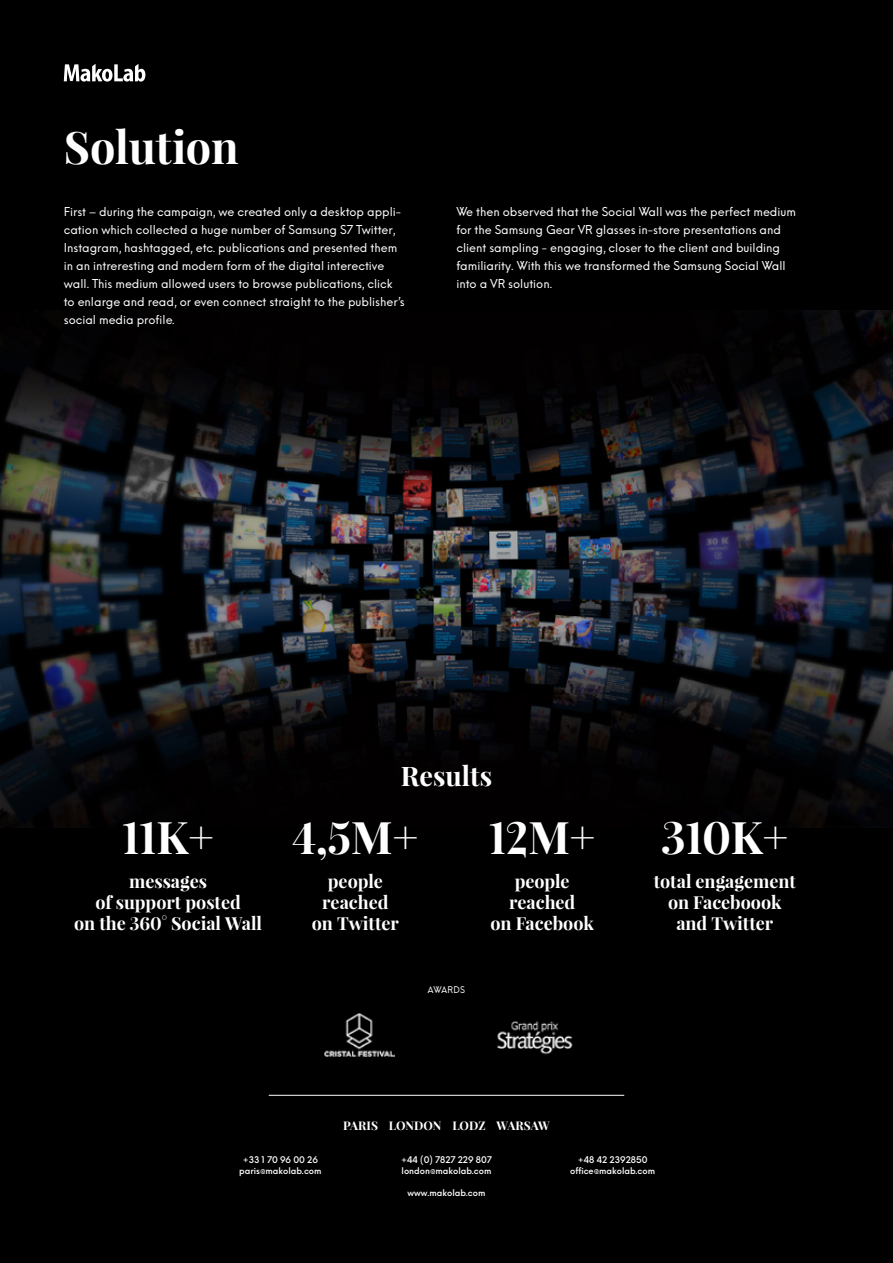
<style>
.page{position:relative;width:893px;height:1263px;background:#000}
.page>*{position:absolute;margin:0;border:0;box-sizing:border-box;transform-origin:0 0}
.Header_-_black{font:700 45px "Playfair Display";color:#fff}
.Header_-_black-2{font:700 27px "Playfair Display";color:#fff}
.t1{font:700 18px/21px "Playfair Display";color:#fff;text-align:center}
.t2{font:12px/18px "Neue Hans Kendrick";color:#fff}
.t3{font:700 12px "Playfair Display";color:#fff}
.t4{font:500 9px "Neue Hans Kendrick";color:#fff}
.Skill{font:9px "Neue Hans Kendrick";letter-spacing:.01em;color:#fff}
</style>
<div class="page">
<img style="left:0;top:310px;width:893px;height:517px">
<svg style="left:64px;top:64px;width:81px;height:18px"></svg>
<hr style="left:269px;top:1095px;width:355px;height:1px;background:#fff">
<img style="left:324px;top:1013px;width:71px;height:43px">
<img style="left:497px;top:1021px;width:76px;height:34px">
<p class="Header_-_black" style="left:64px;top:117px;width:177px">Solution</p>
<p class="t2" style="left:64px;top:203px;width:342px">First – during the campaign, we created only a desktop appli&shy;cation which collected a huge number of Samsung S7 Twitter, Instagram, hashtagged, etc. publications and presented them in an intreresting and modern form of the digital interective wall. This medium allowed users to browse publications, click to enlarge and read, or even connect straight to the publisher’s social media profile.</p>
<p class="t2" style="left:456px;top:203px;width:341px">We then observed that the Social Wall was the perfect medium for the Samsung Gear VR glasses in-store presentations and client sampling - engaging, closer to the client and building familiarity. With this we transformed the Samsung Social Wall into a VR solution.</p>
<p class="Header_-_black" style="left:123px;top:806px;width:93px">11K+</p>
<p class="t1" style="left:129px;top:870px;width:79px">messages</p>
<p class="t1" style="left:74px;top:891px;width:189px">of support posted<br>on the 360° Social Wall</p>
<p class="Header_-_black-2" style="left:401px;top:758px;width:93px">Results</p>
<p class="Header_-_black" style="left:293px;top:806px;width:127px">4,5M+</p>
<p class="t1" style="left:328px;top:870px;width:57px">people</p>
<p class="t1" style="left:322px;top:891px;width:68px">reached</p>
<p class="t1" style="left:312px;top:912px;width:89px">on Twitter</p>
<p class="Skill" style="left:428px;top:984px;width:39px">AWARDS</p>
<p class="Header_-_black" style="left:489px;top:806px;width:108px">12M+</p>
<p class="t1" style="left:515px;top:870px;width:57px">people</p>
<p class="t1" style="left:509px;top:891px;width:68px">reached</p>
<p class="t1" style="left:490px;top:912px;width:105px">on Facebook</p>
<p class="t3" style="left:343px;top:1118px;width:208px">PARIS LONDON LODZ WARSAW</p>
<p class="Header_-_black" style="left:661px;top:806px;width:128px">310K+</p>
<p class="t1" style="left:654px;top:870px;width:144px">total engagement on Faceboook and Twitter</p>
<p class="t4" style="left:243px;top:1154px;width:77px">+33 1 70 96 00 26</p>
<p class="t4" style="left:239px;top:1165px;width:84px">paris@makolab.com</p>
<p class="t4" style="left:401px;top:1154px;width:92px">+44 (0) 7827 229 807</p>
<p class="t4" style="left:402px;top:1165px;width:91px">london@makolab.com</p>
<p class="t4" style="left:407px;top:1186px;width:79px">www.makolab.com</p>
<p class="t4" style="left:578px;top:1154px;width:71px">+48 42 2392850</p>
<p class="t4" style="left:570px;top:1165px;width:86px">office@makolab.com</p>
</div>
